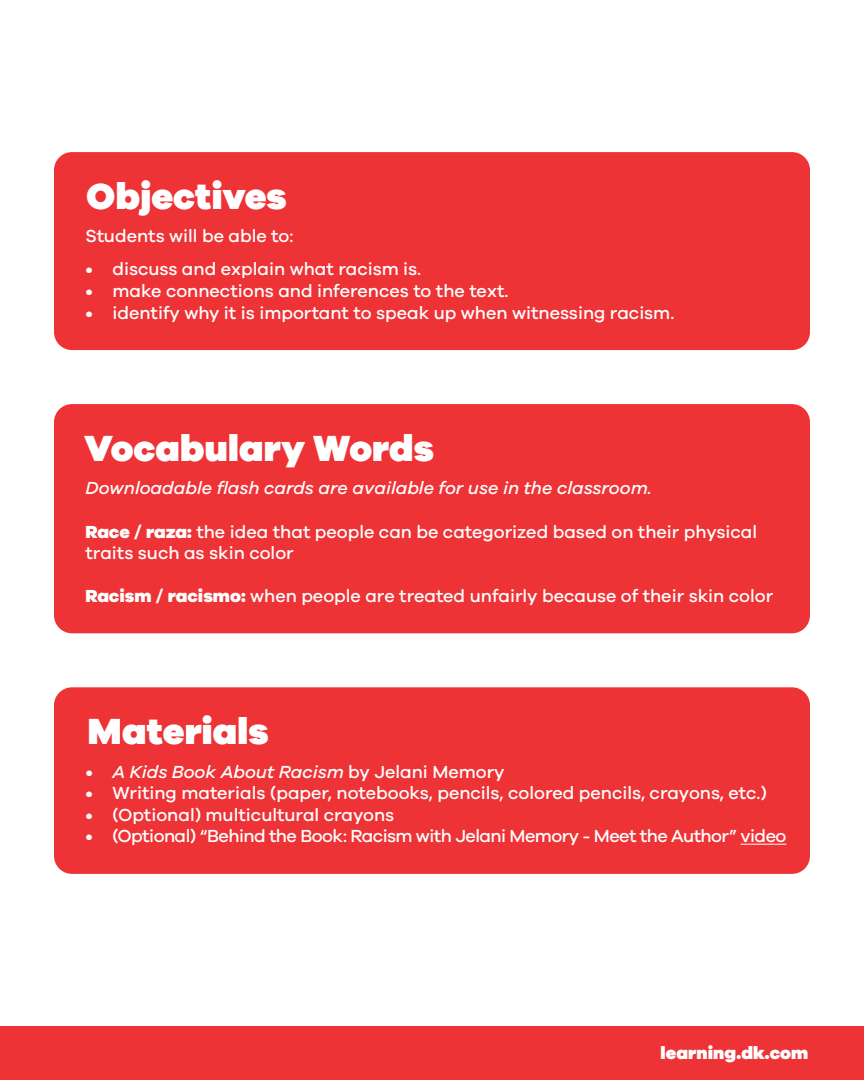
<style>
.page{position:relative;width:864px;height:1080px;background:#fff}
.page>*{position:absolute;margin:0;border:0;box-sizing:border-box;transform-origin:0 0}
.t1{font:900 37.5px "Galano Grotesque";color:#fff}
.t2{font:500 18px/21.6px "Galano Grotesque";color:#fff}
.t3{font:italic 500 18px "Galano Grotesque";color:#fff}
.t4{font:500 18px "Galano Grotesque";letter-spacing:-.03em;color:#fff}
.t5{font:900 18px "Galano Grotesque";letter-spacing:.005em;color:#fff}
.s1{font-weight:800}
.s2{font-style:normal}
</style>
<div class="page">
<div style="left:54px;top:152px;width:756px;height:198px;background:#ee3337;border-radius:18px"></div>
<div style="left:54px;top:404px;width:756px;height:229px;background:#ee3337;border-radius:18px"></div>
<div style="left:54px;top:687px;width:756px;height:187px;background:#ee3337;border-radius:18px"></div>
<hr style="left:741px;top:844px;width:45px;height:1px;background:#fff">
<div style="left:0;top:1026px;width:864px;height:54px;background:#ee3337"></div>
<p class="t1" style="left:86px;top:172px;width:202px">Objectives</p>
<p class="t2" style="left:86px;top:225px;width:209px">Students will be able to:</p>
<p class="t2" style="left:86px;top:258px;width:337px">• discuss and explain what racism is.</p>
<p class="t2" style="left:86px;top:280px;width:425px">• make connections and inferences to the text.</p>
<p class="t2" style="left:86px;top:301px;width:590px">• identify why it is important to speak up when witnessing racism.</p>
<p class="t1" style="left:84px;top:424px;width:351px">Vocabulary Words</p>
<p class="t3" style="left:86px;top:478px;width:568px">Downloadable flash cards are available for use in the classroom.</p>
<p class="t2" style="left:86px;top:520px;width:673px"><span class="s1">Race / raza:</span> the idea that people can be categorized based on their physical traits such as skin color</p>
<p class="t2" style="left:86px;top:585px;width:689px"><span class="s1">Racism / racismo:</span> when people are treated unfairly because of their skin color</p>
<p class="t1" style="left:88px;top:707px;width:182px">Materials</p>
<p class="t3" style="left:86px;top:761px;width:421px">• A Kids Book About Racism <span class="s2">by Jelani Memory</span></p>
<p class="t2" style="left:86px;top:782px;width:683px">• Writing materials (paper, notebooks, pencils, colored pencils, crayons, etc.)</p>
<p class="t2" style="left:86px;top:803px;width:310px">• (Optional) multicultural crayons</p>
<p class="t4" style="left:86px;top:826px;width:702px">• (Optional) “Behind the Book: Racism with Jelani Memory - Meet the Author” video</p>
<p class="t5" style="left:661px;top:1041px;width:149px">learning.dk.com</p>
</div>
